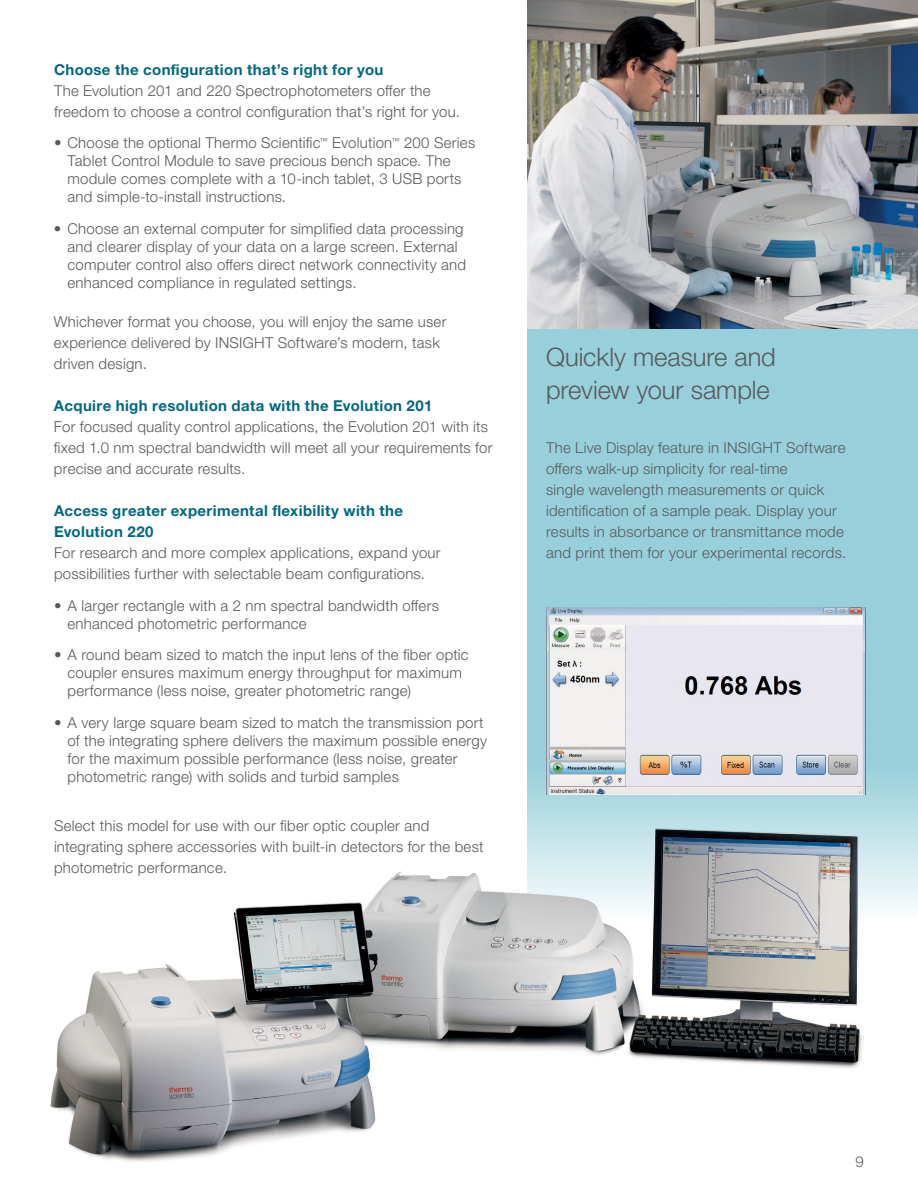
<style>
.page{position:relative;width:918px;height:1188px;background:#fff}
.page>*{position:absolute;margin:0;border:0;box-sizing:border-box;transform-origin:0 0}
.t1{font:300 25.5px/33px "Helvetica Neue LTW1 G";letter-spacing:-.005em;color:#58595b}
.t2{font:300 15px/21px "Helvetica Neue LTW1 G";letter-spacing:.015em;color:#58595b}
.t3{font:700 15px/21px "Helvetica Neue LTW1 G";letter-spacing:.025em;color:#006880}
</style>
<div class="page">
<img style="left:50px;top:904px;width:813px;height:258px">
<svg style="left:527px;top:328px;width:391px;height:592px;background:#9dcfd9"></svg>
<img style="left:323px;top:830px;width:417px;height:210px">
<img style="left:546px;top:607px;width:319px;height:188px">
<img style="left:527px;top:0;width:391px;height:328px">
<p class="t3" style="left:54px;top:59px;width:331px">Choose the configuration that’s right for you</p>
<p class="t2" style="left:54px;top:80px;width:408px">The Evolution 201 and 220 Spectrophotometers offer the freedom to choose a control configuration that’s right for you.</p>
<p class="t2" style="left:67px;top:134px;width:409px;line-height:18px;text-indent:-13px">• Choose the optional Thermo Scientific<sup>™</sup> Evolution<sup>™</sup> 200 Series Tablet Control Module to save precious bench space. The module comes complete with a 10-inch tablet, 3 USB ports and simple-to-install instructions.</p>
<p class="t2" style="left:67px;top:220px;width:400px;line-height:18px;text-indent:-14px">• Choose an external computer for simplified data processing and clearer display of your data on a large screen. External computer control also offers direct network connectivity and enhanced compliance in regulated settings.</p>
<p class="t2" style="left:54px;top:311px;width:394px">Whichever format you choose, you will enjoy the same user experience delivered by INSIGHT Software’s modern, task driven design.</p>
<p class="t3" style="left:54px;top:395px;width:380px">Acquire high resolution data with the Evolution 201</p>
<p class="t2" style="left:54px;top:416px;width:440px">For focused quality control applications, the Evolution 201 with its fixed 1.0 nm spectral bandwidth will meet all your requirements for precise and accurate results.</p>
<p class="t3" style="left:54px;top:500px;width:351px">Access greater experimental flexibility with the<br>Evolution 220</p>
<p class="t2" style="left:54px;top:542px;width:388px">For research and more complex applications, expand your possibilities further with selectable beam configurations.</p>
<p class="t2" style="left:68px;top:596px;width:373px;line-height:18px;text-indent:-14px">• A larger rectangle with a 2 nm spectral bandwidth offers enhanced photometric performance</p>
<p class="t2" style="left:68px;top:646px;width:403px;line-height:18px;text-indent:-14px">• A round beam sized to match the input lens of the fiber optic coupler ensures maximum energy throughput for maximum performance (less noise, greater photometric range)</p>
<p class="t2" style="left:68px;top:713px;width:421px;line-height:18px;text-indent:-14px">• A very large square beam sized to match the transmission port of the integrating sphere delivers the maximum possible energy for the maximum possible performance (less noise, greater photometric range) with solids and turbid samples</p>
<p class="t2" style="left:54px;top:815px;width:431px">Select this model for use with our fiber optic coupler and integrating sphere accessories with built-in detectors for the best photometric performance.</p>
<h1 class="t1" style="left:546px;top:341px;width:231px">Quickly measure and preview your sample</h1>
<p class="t2" style="left:546px;top:437px;width:302px">The Live Display feature in INSIGHT Software offers walk-up simplicity for real-time<br>single wavelength measurements or quick identification of a sample peak. Display your results in absorbance or transmittance mode and print them for your experimental records.</p>
<p class="t2" style="left:856px;top:1151px;width:10px">9</p>
</div>
